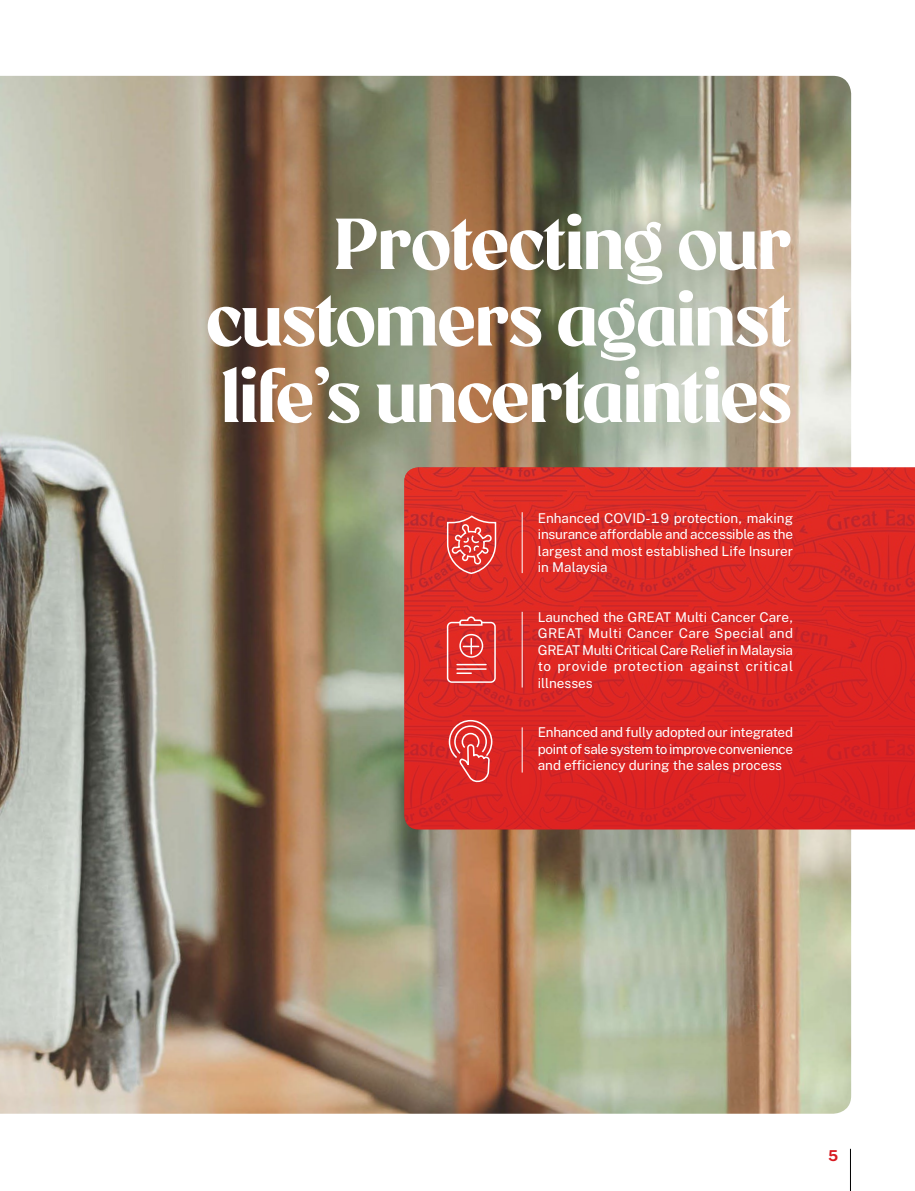
<style>
.page{position:relative;width:915px;height:1191px;background:#fff}
.page>*{position:absolute;margin:0;border:0;box-sizing:border-box;transform-origin:0 0}
.t1{font:700 72px/76.5px "Mr Banks";letter-spacing:-.02em;color:#fff;text-align:justify}
.t2{font:700 15px "Public Sans";color:#d71920}
.t3{font:13.5px/16.5px "Public Sans";color:#fff;text-align:justify}
</style>
<div class="page">
<hr style="left:849px;top:1148px;width:1px;height:43px;background:#000">
<img style="left:0;top:76px;width:850px;height:1037px">
<img style="left:404px;top:467px;width:510px;height:362px">
<hr style="left:521px;top:512px;width:1px;height:61px;background:#fff">
<hr style="left:521px;top:612px;width:1px;height:75px;background:#fff">
<hr style="left:521px;top:727px;width:1px;height:45px;background:#fff">
<svg style="left:446px;top:514px;width:51px;height:72px;background:#e14e49"></svg>
<svg style="left:448px;top:720px;width:44px;height:65px;background:#e04b4a"></svg>
<div style="left:446px;top:622px;width:49px;height:61px;border:2px solid #fff;border-radius:4px"></div>
<div style="left:459px;top:634px;width:24px;height:23px;border:2px solid #fff;border-radius:50%"></div>
<svg style="left:463px;top:638px;width:15px;height:16px"></svg>
<svg style="left:457px;top:664px;width:29px;height:1px"></svg>
<hr style="left:457px;top:668px;width:29px;height:2px;background:#fff">
<svg style="left:457px;top:672px;width:14px;height:2px"></svg>
<svg style="left:458px;top:615px;width:25px;height:11px"></svg>
<h1 class="t1" style="left:206px;top:207px;width:586px;text-indent:127px">Protecting our customers against life’s uncertainties</h1>
<p class="t3" style="left:537px;top:509px;width:257px">Enhanced COVID-19 protection, making insurance affordable and accessible as the largest and most established Life Insurer in Malaysia</p>
<p class="t3" style="left:537px;top:608px;width:257px">Launched the GREAT Multi Cancer Care, GREAT Multi Cancer Care Special and GREAT Multi Critical Care Relief in Malaysia to provide protection against critical illnesses</p>
<p class="t3" style="left:537px;top:723px;width:257px">Enhanced and fully adopted our integrated point of sale system to improve convenience and efficiency during the sales process</p>
<p class="t2" style="left:827px;top:1145px;width:12px">5</p>
</div>
